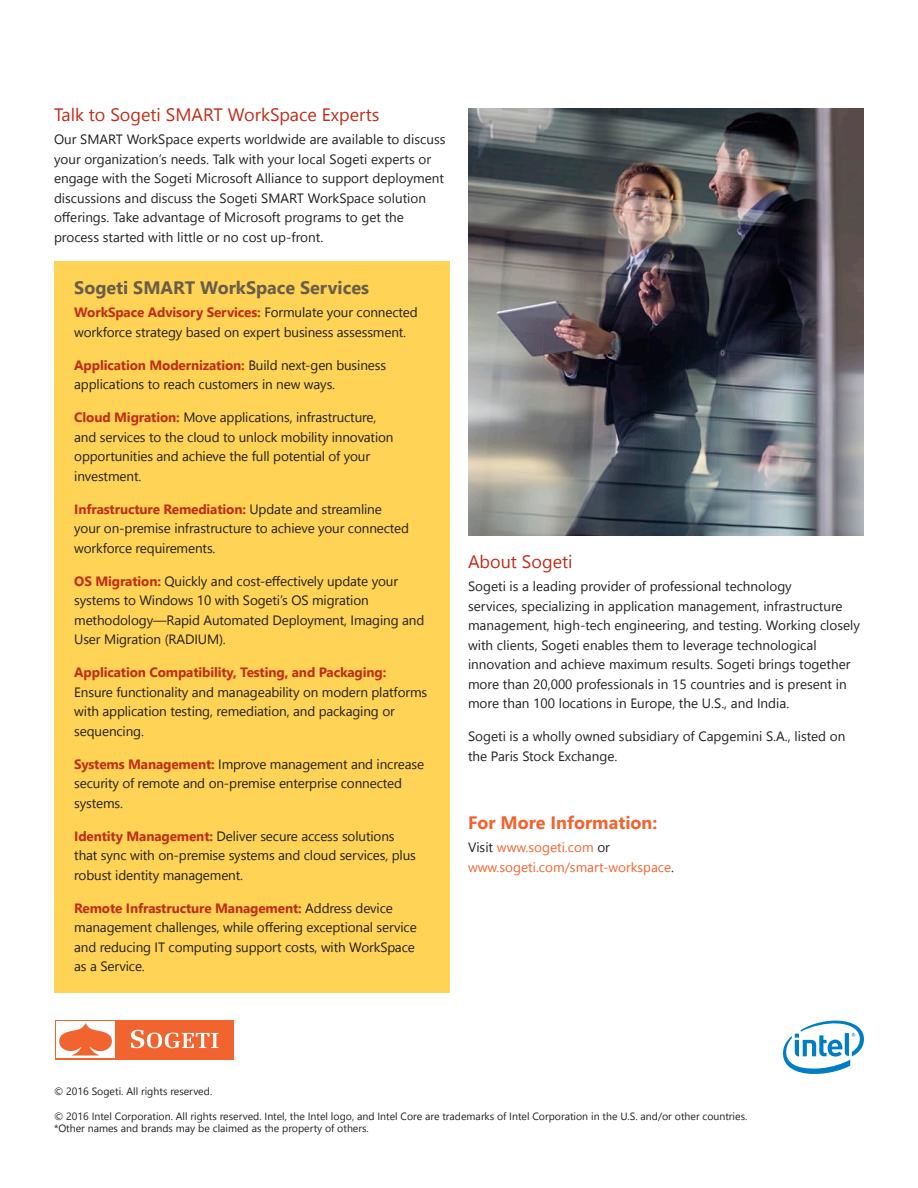
<style>
.page{position:relative;width:918px;height:1188px;background:#fff}
.page>*{position:absolute;margin:0;border:0;box-sizing:border-box;transform-origin:0 0}
.Subhead{font:18px "Segoe UI";color:#c02d19}
.Subhead-2{font:700 18px "Segoe UI";color:#685d49}
.Subhead-3{font:700 18px "Segoe UI";color:#f2642f}
.Body{font:13.5px/19.5px "Segoe UI";letter-spacing:-.01em;color:#231f20}
.Body-2{font:13.5px/19.5px "Segoe UI";color:#f2642f}
.Body-3{font:10.5px/12px "Segoe UI";color:#231f20}
.s1{font-weight:700;color:#c02d19}
.s2{color:#231f20}
</style>
<div class="page">
<svg style="left:55px;top:1059px;width:179px;height:1px"></svg>
<div style="left:55px;top:1020px;width:179px;height:39px;background:#f2642f"></div>
<div style="left:57px;top:1021px;width:58px;height:37px;background:#fff"></div>
<svg style="left:59px;top:1023px;width:53px;height:33px"></svg>
<svg style="left:131px;top:1030px;width:87px;height:18px"></svg>
<svg style="left:783px;top:1021px;width:81px;height:53px"></svg>
<img style="left:468px;top:108px;width:396px;height:428px">
<div style="left:54px;top:261px;width:396px;height:732px;background:#fed356"></div>
<p class="Subhead" style="left:54px;top:101px;width:327px">Talk to Sogeti SMART WorkSpace Experts</p>
<p class="Body" style="left:54px;top:129px;width:393px">Our SMART WorkSpace experts worldwide are available to discuss your organization’s needs. Talk with your local Sogeti experts or engage with the Sogeti Microsoft Alliance to support deployment discussions and discuss the Sogeti SMART WorkSpace solution offerings. Take advantage of Microsoft programs to get the process started with little or no cost up-front.</p>
<p class="Subhead-2" style="left:74px;top:274px;width:296px">Sogeti SMART WorkSpace Services</p>
<p class="Body" style="left:74px;top:302px;width:345px"><span class="s1">WorkSpace Advisory Services:</span> Formulate your connected workforce strategy based on expert business assessment.</p>
<p class="Body" style="left:74px;top:355px;width:313px"><span class="s1">Application Modernization:</span> Build next-gen business applications to reach customers in new ways.</p>
<p class="Body" style="left:74px;top:407px;width:321px"><span class="s1">Cloud Migration:</span> Move applications, infrastructure, and services to the cloud to unlock mobility innovation opportunities and achieve the full potential of your investment.</p>
<p class="Body" style="left:74px;top:499px;width:336px"><span class="s1">Infrastructure Remediation:</span> Update and streamline your on-premise infrastructure to achieve your connected workforce requirements.</p>
<p class="Body" style="left:74px;top:571px;width:352px"><span class="s1">OS Migration:</span> Quickly and cost-effectively update your systems to Windows 10 with Sogeti’s OS migration methodology—Rapid Automated Deployment, Imaging and User Migration (RADIUM).</p>
<p class="Body" style="left:74px;top:662px;width:354px"><span class="s1">Application Compatibility, Testing, and Packaging:<br></span>Ensure functionality and manageability on modern platforms with application testing, remediation, and packaging or sequencing.</p>
<p class="Body" style="left:74px;top:754px;width:351px"><span class="s1">Systems Management:</span> Improve management and increase security of remote and on-premise enterprise connected systems.</p>
<p class="Body" style="left:74px;top:826px;width:343px"><span class="s1">Identity Management:</span> Deliver secure access solutions that sync with on-premise systems and cloud services, plus robust identity management.</p>
<p class="Body" style="left:74px;top:898px;width:344px"><span class="s1">Remote Infrastructure Management:</span> Address device management challenges, while offering exceptional service and reducing IT computing support costs, with WorkSpace as a Service.</p>
<p class="Subhead" style="left:468px;top:548px;width:106px">About Sogeti</p>
<p class="Body" style="left:468px;top:576px;width:394px">Sogeti is a leading provider of professional technology<br>services, specializing in application management, infrastructure management, high-tech engineering, and testing. Working closely with clients, Sogeti enables them to leverage technological innovation and achieve maximum results. Sogeti brings together more than 20,000 professionals in 15 countries and is present in more than 100 locations in Europe, the U.S., and India.</p>
<p class="Body" style="left:468px;top:726px;width:379px">Sogeti is a wholly owned subsidiary of Capgemini S.A., listed on the Paris Stock Exchange.</p>
<p class="Subhead-3" style="left:468px;top:809px;width:191px">For More Information:</p>
<p class="Body-2" style="left:468px;top:837px;width:208px"><span class="s2">Visit</span> www.sogeti.com <span class="s2">or </span>www.sogeti.com/smart-workspace<span class="s2">.</span></p>
<p class="Body-3" style="left:54px;top:1085px;width:160px">© 2016 Sogeti. All rights reserved.</p>
<p class="Body-3" style="left:54px;top:1110px;width:695px">© 2016 Intel Corporation. All rights reserved. Intel, the Intel logo, and Intel Core are trademarks of Intel Corporation in the U.S. and/or other countries. *Other names and brands may be claimed as the property of others.</p>
</div>
